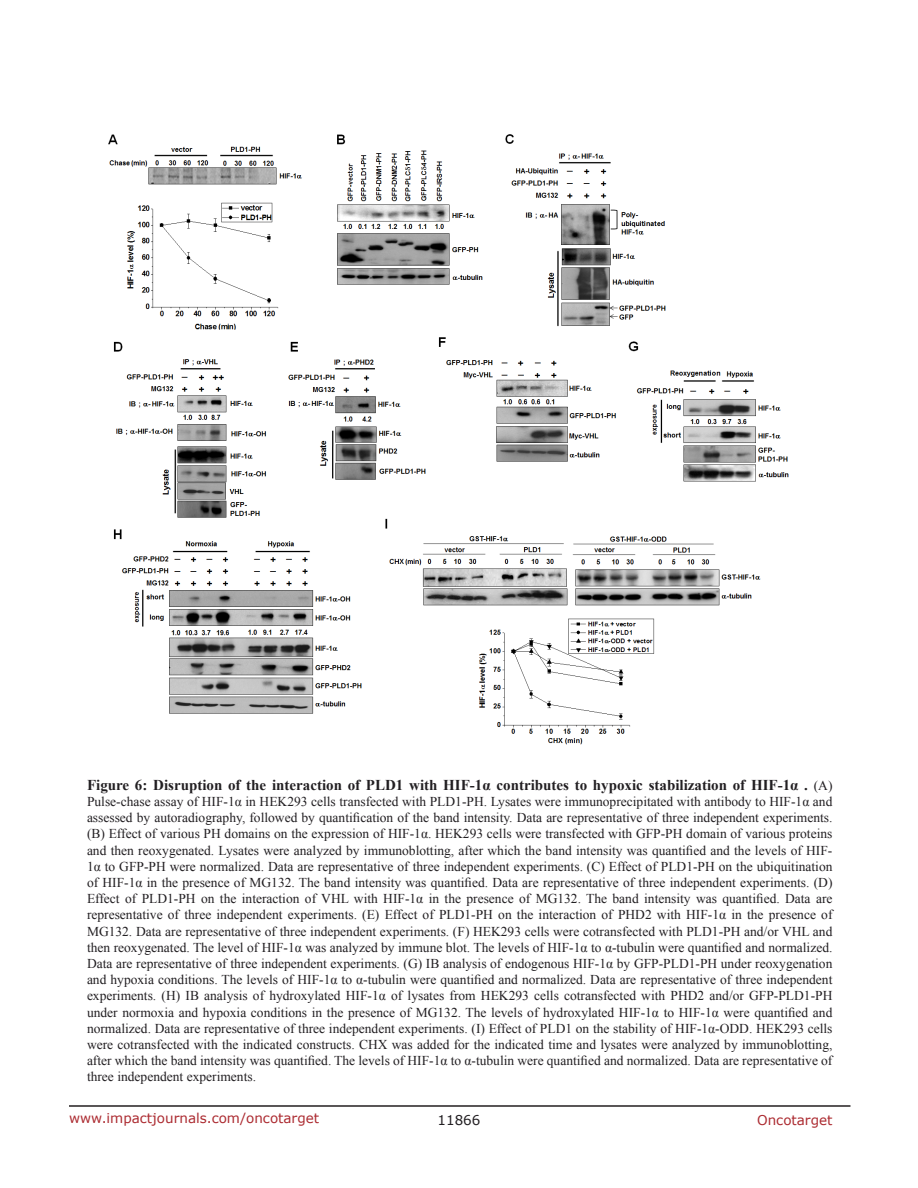
<style>
.page{position:relative;width:918px;height:1188px;background:#fff}
.page>*{position:absolute;margin:0;border:0;box-sizing:border-box;transform-origin:0 0}
.FigureText{font:700 15px "Times New Roman";color:#221f22}
.FigureText-2{font:13.5px/16.2px "Times New Roman";color:#221f22;text-align:justify}
.t1{font:13.5px "Verdana";color:#ac2b31}
.t2{font:13.5px "Verdana";color:#221f22}
.s1{font-weight:400;font-size:13.5px}
</style>
<div class="page">
<hr style="left:69px;top:1105px;width:781px;height:2px;background:#231f20">
<img style="left:108px;top:134px;width:681px;height:611px">
<p class="FigureText" style="left:87px;top:774px;width:747px">Figure 6: Disruption of the interaction of PLD1 with HIF-1α contributes to hypoxic stabilization of HIF-1α . <span class="s1">(A)</span></p>
<p class="FigureText-2" style="left:87px;top:793px;width:747px">Pulse-chase assay of HIF-1α in HEK293 cells transfected with PLD1-PH. Lysates were immunoprecipitated with antibody to HIF-1α and assessed by autoradiography, followed by quantification of the band intensity. Data are representative of three independent experiments. (B) Effect of various PH domains on the expression of HIF-1α. HEK293 cells were transfected with GFP-PH domain of various proteins and then reoxygenated. Lysates were analyzed by immunoblotting, after which the band intensity was quantified and the levels of HIF-1α to GFP-PH were normalized. Data are representative of three independent experiments. (C) Effect of PLD1-PH on the ubiquitination of HIF-1α in the presence of MG132. The band intensity was quantified. Data are representative of three independent experiments. (D)<br>Effect of PLD1-PH on the interaction of VHL with HIF-1α in the presence of MG132. The band intensity was quantified. Data are representative of three independent experiments. (E) Effect of PLD1-PH on the interaction of PHD2 with HIF-1α in the presence of MG132. Data are representative of three independent experiments. (F) HEK293 cells were cotransfected with PLD1-PH and/or VHL and then reoxygenated. The level of HIF-1α was analyzed by immune blot. The levels of HIF-1α to α-tubulin were quantified and normalized.<br>Data are representative of three independent experiments. (G) IB analysis of endogenous HIF-1α by GFP-PLD1-PH under reoxygenation and hypoxia conditions. The levels of HIF-1α to α-tubulin were quantified and normalized. Data are representative of three independent experiments. (H) IB analysis of hydroxylated HIF-1α of lysates from HEK293 cells cotransfected with PHD2 and/or GFP-PLD1-PH under normoxia and hypoxia conditions in the presence of MG132. The levels of hydroxylated HIF-1α to HIF-1α were quantified and normalized. Data are representative of three independent experiments. (I) Effect of PLD1 on the stability of HIF-1α-ODD. HEK293 cells were cotransfected with the indicated constructs. CHX was added for the indicated time and lysates were analyzed by immunoblotting, after which the band intensity was quantified. The levels of HIF-1α to α-tubulin were quantified and normalized. Data are representative of three independent experiments.</p>
<p class="t1" style="left:69px;top:1109px;width:252px">www.impactjournals.com/oncotarget</p>
<p class="t2" style="left:438px;top:1111px;width:44px">11866</p>
<p class="t1" style="left:757px;top:1111px;width:77px">Oncotarget</p>
</div>
